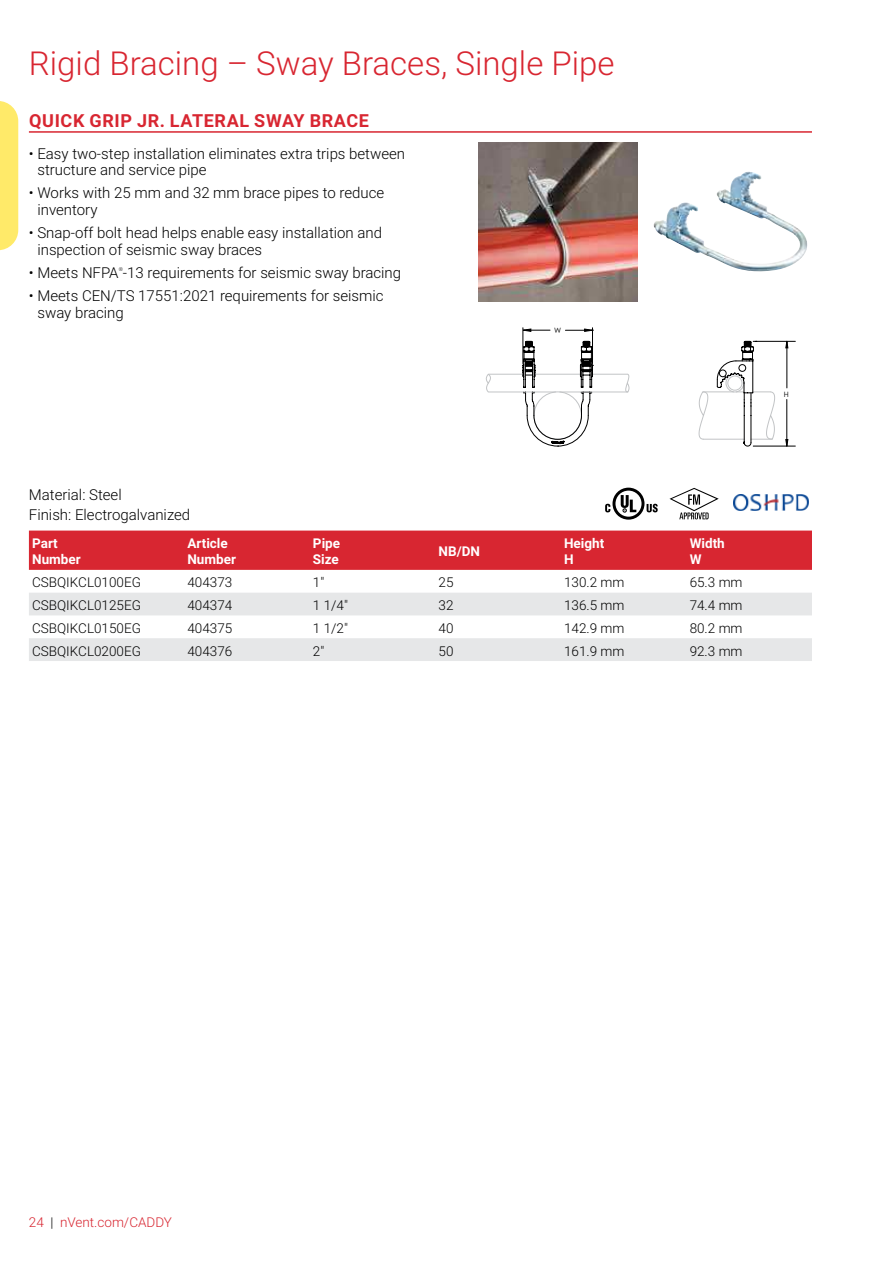
<style>
.page{position:relative;width:893px;height:1263px;background:#fff}
.page>*{position:absolute;margin:0;border:0;box-sizing:border-box;transform-origin:0 0}
.t1{font:300 33px "Roboto";color:#d82631}
.t2{font:700 18px "Roboto";letter-spacing:.035em;color:#d82631}
.t3{font:300 15px/16.5px "Roboto";color:#000}
.t4{font:300 13.5px "Roboto";color:#000}
.t5{font:700 13.5px/16.5px "Roboto";color:#fff}
.t6{font:300 13.5px "Roboto";color:#d82631}
.t7{font:7.35px "Century Gothic";color:#000}
.t8{font:300 5.25px "Roboto";color:#000}
.s1{color:#000}
</style>
<div class="page">
<img style="left:654px;top:171px;width:146px;height:101px">
<div style="left:29px;top:531px;width:783px;height:39px;background:#d82631"></div>
<svg style="left:29px;top:593px;width:783px;height:68px;fill:#e6e7e8"></svg>
<hr style="left:29px;top:131px;width:783px;height:2px;background:#d82631">
<hr style="left:523px;top:328px;width:1px;height:36px;background:#000">
<hr style="left:592px;top:328px;width:1px;height:36px;background:#000">
<svg style="left:486px;top:341px;width:144px;height:106px"></svg>
<svg style="left:565px;top:328px;width:27px;height:4px"></svg>
<svg style="left:523px;top:328px;width:27px;height:4px"></svg>
<svg style="left:669px;top:488px;width:50px;height:31px"></svg>
<svg style="left:605px;top:488px;width:53px;height:32px"></svg>
<img style="left:733px;top:494px;width:76px;height:17px">
<hr style="left:753px;top:446px;width:42px;height:1px;background:#000">
<hr style="left:753px;top:341px;width:42px;height:1px;background:#000">
<svg style="left:698px;top:341px;width:77px;height:105px"></svg>
<hr style="left:787px;top:341px;width:1px;height:47px;background:#000">
<svg style="left:785px;top:341px;width:3px;height:7px"></svg>
<hr style="left:786px;top:399px;width:1px;height:47px;background:#000">
<svg style="left:785px;top:439px;width:3px;height:8px"></svg>
<img style="left:478px;top:143px;width:159px;height:159px">
<svg style="left:0;top:101px;width:18px;height:149px;background:#ffeb72"></svg>
<h1 class="t1" style="left:29px;top:49px;width:587px">Rigid Bracing – Sway Braces, Single Pipe</h1>
<p class="t2" style="left:29px;top:113px;width:341px">QUICK GRIP JR. LATERAL SWAY BRACE</p>
<p class="t3" style="left:37px;top:146px;width:369px;text-indent:-9px">• Easy two-step installation eliminates extra trips between structure and service pipe</p>
<p class="t3" style="left:37px;top:186px;width:348px;text-indent:-9px">• Works with 25 mm and 32 mm brace pipes to reduce inventory</p>
<p class="t3" style="left:37px;top:226px;width:346px;text-indent:-9px">• Snap-off bolt head helps enable easy installation and inspection of seismic sway braces</p>
<p class="t3" style="left:29px;top:265px;width:374px">• Meets NFPA -13 requirements for seismic sway bracing</p>
<p class="t8" style="left:119px;top:267px;width:6px">®</p>
<p class="t3" style="left:37px;top:289px;width:348px;text-indent:-9px">• Meets CEN/TS 17551:2021 requirements for seismic sway bracing</p>
<p class="t3" style="left:29px;top:487px;width:163px;line-height:19.2px">Material: Steel<br>Finish: Electrogalvanized</p>
<p class="t7" style="left:554px;top:327px;width:9px">W</p>
<p class="t5" style="left:32px;top:536px;width:50px">Part<br>Number</p>
<p class="t5" style="left:187px;top:536px;width:50px">Article<br>Number</p>
<p class="t5" style="left:313px;top:536px;width:29px">Pipe<br>Size</p>
<p class="t5" style="left:439px;top:544px;width:43px">NB/DN</p>
<p class="t5" style="left:564px;top:536px;width:42px">Height<br>H</p>
<p class="t5" style="left:690px;top:536px;width:37px">Width<br>W</p>
<p class="t4" style="left:32px;top:576px;width:110px">CSBQIKCL0100EG</p>
<p class="t4" style="left:187px;top:576px;width:46px">404373</p>
<p class="t4" style="left:313px;top:576px;width:13px">1"</p>
<p class="t4" style="left:439px;top:576px;width:16px">25</p>
<p class="t4" style="left:564px;top:576px;width:62px">130.2 mm</p>
<p class="t4" style="left:690px;top:576px;width:54px">65.3 mm</p>
<p class="t4" style="left:32px;top:599px;width:110px">CSBQIKCL0125EG</p>
<p class="t4" style="left:187px;top:599px;width:46px">404374</p>
<p class="t4" style="left:313px;top:599px;width:37px">1 1/4"</p>
<p class="t4" style="left:439px;top:599px;width:16px">32</p>
<p class="t4" style="left:564px;top:599px;width:62px">136.5 mm</p>
<p class="t4" style="left:690px;top:599px;width:54px">74.4 mm</p>
<p class="t4" style="left:32px;top:622px;width:110px">CSBQIKCL0150EG</p>
<p class="t4" style="left:187px;top:622px;width:46px">404375</p>
<p class="t4" style="left:313px;top:622px;width:37px">1 1/2"</p>
<p class="t4" style="left:439px;top:622px;width:16px">40</p>
<p class="t4" style="left:564px;top:622px;width:62px">142.9 mm</p>
<p class="t4" style="left:690px;top:622px;width:54px">80.2 mm</p>
<p class="t4" style="left:32px;top:645px;width:110px">CSBQIKCL0200EG</p>
<p class="t4" style="left:187px;top:645px;width:46px">404376</p>
<p class="t4" style="left:313px;top:645px;width:13px">2"</p>
<p class="t4" style="left:439px;top:645px;width:16px">50</p>
<p class="t4" style="left:564px;top:645px;width:62px">161.9 mm</p>
<p class="t4" style="left:690px;top:645px;width:54px">92.3 mm</p>
<p class="t7" style="left:784px;top:390px;width:7px">H</p>
<p class="t6" style="left:29px;top:1216px;width:145px">24 <span class="s1">|</span> nVent.com/CADDY</p>
</div>
